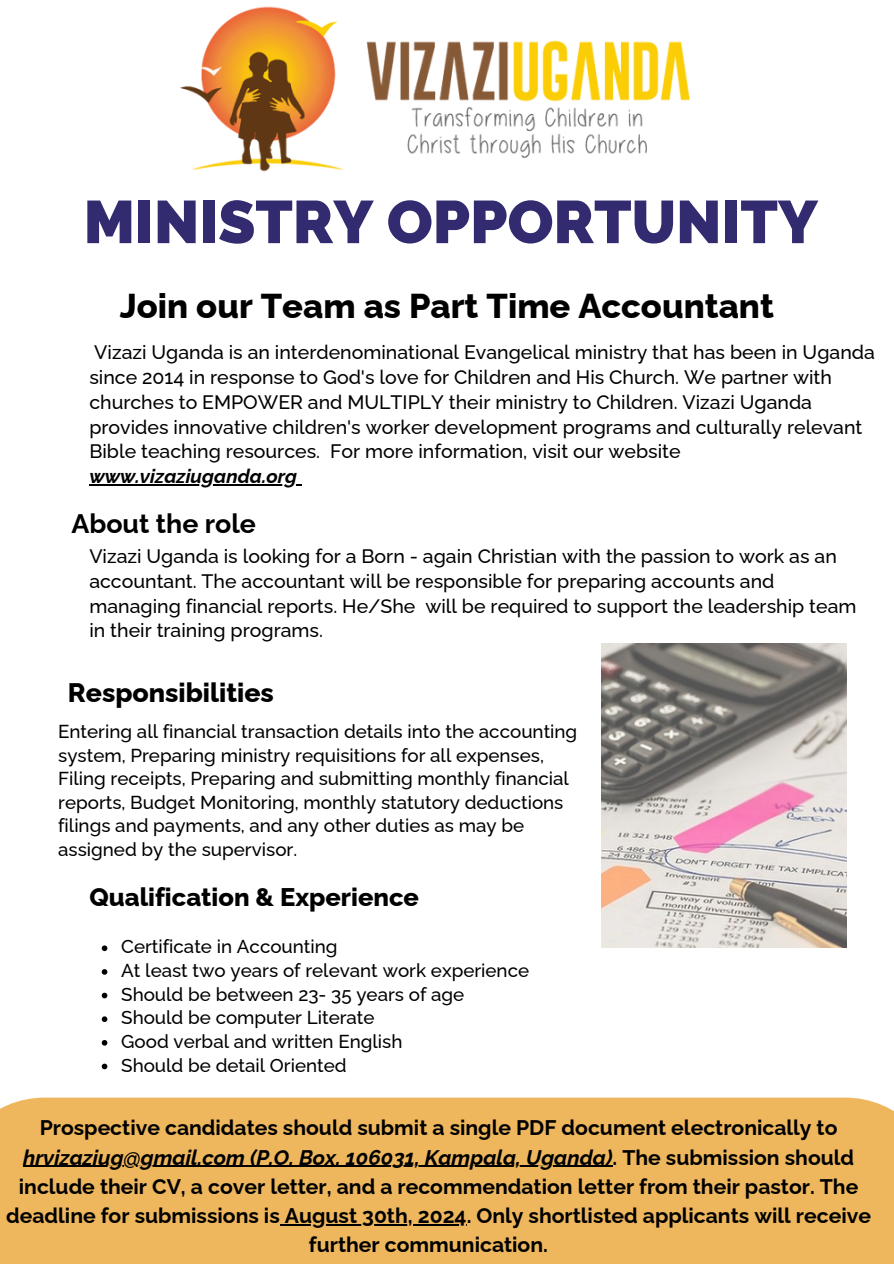
<style>
.page{position:relative;width:894px;height:1264px;background:#fff}
.page>*{position:absolute;margin:0;border:0;box-sizing:border-box;transform-origin:0 0}
.t1{font:900 60px "Raleway";color:#322b6f}
.t2{font:800 34.5px "Raleway";color:#000}
.t3{font:800 26.85px "Raleway";color:#000}
.t4{font:700 26.85px "Raleway";color:#000}
.t5{font:800 25.5px "Raleway";color:#000}
.t6{font:700 21.15px/29.2px "Raleway";color:#000;text-align:center}
.t7{font:500 19.5px/24.8px "Raleway";color:#000}
.t8{font:italic 700 19.5px "Raleway";color:#000}
.t9{font:500 18.75px/23.7px "Raleway";color:#000}
.s1{font-style:italic}
</style>
<div class="page">
<div style="left:0;top:1097px;width:893px;height:166px;background:#eeb75d"></div>
<img style="left:180px;top:6px;width:510px;height:166px">
<img style="left:601px;top:643px;width:245px;height:304px">
<hr style="left:89px;top:484px;width:208px;height:1px;background:#000">
<hr style="left:23px;top:1165px;width:589px;height:1px;background:#000">
<hr style="left:280px;top:1224px;width:186px;height:1px;background:#000">
<svg style="left:102px;top:945px;width:5px;height:6px"></svg>
<svg style="left:102px;top:969px;width:5px;height:5px"></svg>
<svg style="left:102px;top:992px;width:5px;height:6px"></svg>
<svg style="left:102px;top:1016px;width:5px;height:6px"></svg>
<svg style="left:102px;top:1040px;width:5px;height:5px"></svg>
<svg style="left:102px;top:1063px;width:5px;height:6px"></svg>
<h1 class="t1" style="left:84px;top:187px;width:735px">MINISTRY OPPORTUNITY</h1>
<h2 class="t2" style="left:120px;top:286px;width:655px">Join our Team as Part Time Accountant</h2>
<h4 class="t7" style="left:89px;top:340px;width:786px">Vizazi Uganda is an interdenominational Evangelical ministry that has been in Uganda since 2014 in response to God's love for Children and His Church. We partner with churches to EMPOWER and MULTIPLY their ministry to Children. Vizazi Uganda provides innovative children's worker development programs and culturally relevant Bible teaching resources. For more information, visit our website</h4>
<h3 class="t8" style="left:89px;top:465px;width:209px">www.vizaziuganda.org</h3>
<h4 class="t4" style="left:71px;top:507px;width:186px">About the role</h4>
<h1 class="t7" style="left:89px;top:544px;width:768px">Vizazi Uganda is looking for a Born - again Christian with the passion to work as an accountant. The accountant will be responsible for preparing accounts and managing financial reports. He/She will be required to support the leadership team in their training programs.</h1>
<h3 class="t3" style="left:68px;top:676px;width:207px">Responsibilities</h3>
<h5 class="t9" style="left:58px;top:719px;width:520px">Entering all financial transaction details into the accounting system, Preparing ministry requisitions for all expenses, Filing receipts, Preparing and submitting monthly financial reports, Budget Monitoring, monthly statutory deductions filings and payments, and any other duties as may be assigned by the supervisor.</h5>
<h3 class="t5" style="left:89px;top:881px;width:331px">Qualification &amp; Experience</h3>
<p class="t9" style="left:121px;top:934px;width:218px">Certificate in Accounting</p>
<p class="t9" style="left:121px;top:958px;width:409px">At least two years of relevant work experience</p>
<p class="t9" style="left:121px;top:982px;width:344px">Should be between 23- 35 years of age</p>
<p class="t9" style="left:121px;top:1005px;width:255px">Should be computer Literate</p>
<h4 class="t9" style="left:121px;top:1029px;width:282px">Good verbal and written English<br>Should be detail Oriented</h4>
<p class="t6" style="left:40px;top:1113px;width:799px">Prospective candidates should submit a single PDF document electronically to</p>
<p class="t6" style="left:6px;top:1142px;width:866px"><span class="s1">hrvizaziug@gmail.com (P.O. Box. 106031, Kampala, Uganda)</span>. The submission should include their CV, a cover letter, and a recommendation letter from their pastor. The deadline for submissions is August 30th, 2024. Only shortlisted applicants will receive</p>
<p class="t6" style="left:309px;top:1230px;width:240px">further communication.</p>
</div>
